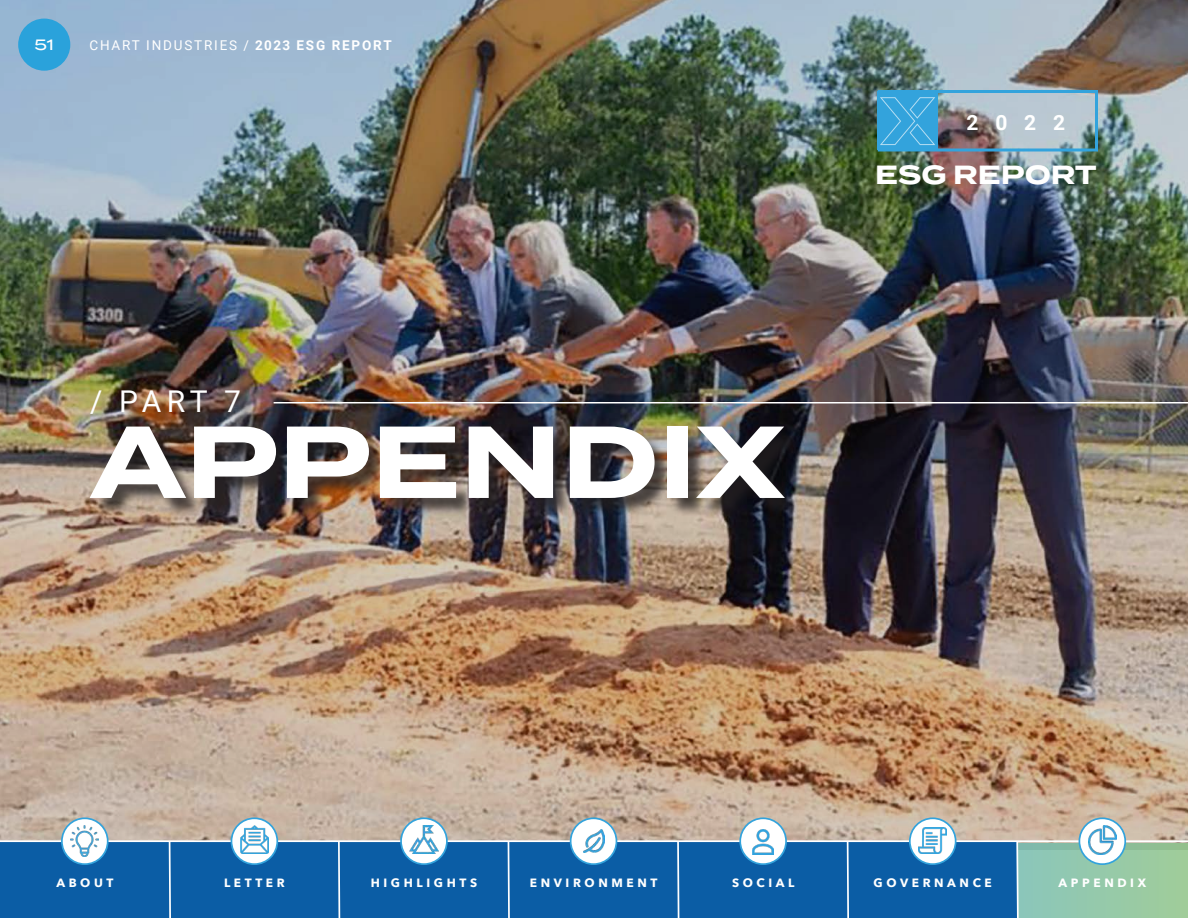
<style>
.page{position:relative;width:1188px;height:918px;background:#fff}
.page>*{position:absolute;margin:0;border:0;box-sizing:border-box;transform-origin:0 0}
.t1{font:700 102px "Termina";color:#fff}
.t2{font:30px "Roboto";color:#fff}
.t3{font:700 26.25px "Termina";color:#fff}
.t4{font:700 21px "Roboto";color:#fff}
.t5{font:500 15px "Termina";color:#fff}
.t6{font:13.5px "Roboto";letter-spacing:.135em;color:#fff}
.t7{font:700 12px "Avenir Next";letter-spacing:.3em;color:#fff}
.s1{font-weight:700}
</style>
<div class="page">
<img style="left:0;top:0;width:1188px;height:843px">
<div style="left:170px;top:841px;width:169px;height:77px;background:#0b5da5"></div>
<div style="left:0;top:842px;width:170px;height:76px;background:#0b5da5"></div>
<div style="left:339px;top:841px;width:170px;height:77px;background:#0b5da5"></div>
<div style="left:509px;top:841px;width:169px;height:77px;background:#0b5da5"></div>
<div style="left:678px;top:841px;width:170px;height:77px;background:#0b5da5"></div>
<div style="left:848px;top:841px;width:170px;height:77px;background:#0b5da5"></div>
<img style="left:1020px;top:843px;width:168px;height:75px">
<hr style="left:0;top:840px;width:1188px;height:2px;background:#fff">
<svg style="left:62px;top:818px;width:46px;height:46px"></svg>
<div style="left:61px;top:817px;width:48px;height:48px;border:2px solid #33a3dc;border-radius:50%"></div>
<div style="left:231px;top:818px;width:46px;height:46px;background:#fff;border-radius:50%"></div>
<div style="left:231px;top:817px;width:47px;height:48px;border:2px solid #33a3dc;border-radius:50%"></div>
<svg style="left:401px;top:818px;width:46px;height:46px"></svg>
<div style="left:400px;top:817px;width:48px;height:48px;border:2px solid #33a3dc;border-radius:50%"></div>
<div style="left:571px;top:818px;width:45px;height:46px;background:#fff;border-radius:50%"></div>
<div style="left:570px;top:817px;width:47px;height:48px;border:2px solid #33a3dc;border-radius:50%"></div>
<div style="left:740px;top:818px;width:46px;height:46px;background:#fff;border-radius:50%"></div>
<div style="left:739px;top:817px;width:48px;height:48px;border:2px solid #33a3dc;border-radius:50%"></div>
<svg style="left:910px;top:818px;width:46px;height:46px"></svg>
<div style="left:909px;top:817px;width:48px;height:48px;border:2px solid #33a3dc;border-radius:50%"></div>
<svg style="left:1079px;top:818px;width:46px;height:46px"></svg>
<div style="left:1079px;top:817px;width:47px;height:48px;border:2px solid #33a3dc;border-radius:50%"></div>
<img style="left:71px;top:826px;width:28px;height:31px">
<img style="left:240px;top:826px;width:29px;height:28px">
<img style="left:410px;top:826px;width:28px;height:28px">
<img style="left:583px;top:829px;width:21px;height:24px">
<img style="left:1088px;top:826px;width:29px;height:28px">
<img style="left:752px;top:829px;width:21px;height:25px">
<div style="left:878px;top:90px;width:220px;height:62px;border:3px solid #33a3dc"></div>
<div style="left:878px;top:91px;width:60px;height:59px;background:#33a3dc"></div>
<svg style="left:168px;top:840px;width:4px;height:78px"></svg>
<svg style="left:337px;top:840px;width:4px;height:78px"></svg>
<svg style="left:507px;top:839px;width:4px;height:79px"></svg>
<svg style="left:676px;top:839px;width:4px;height:79px"></svg>
<svg style="left:846px;top:839px;width:4px;height:79px"></svg>
<svg style="left:1015px;top:839px;width:5px;height:79px"></svg>
<div style="left:18px;top:19px;width:52px;height:52px;background:#2aa2db;border-radius:50%"></div>
<hr style="left:274px;top:402px;width:914px;height:2px;background:#fff">
<img style="left:919px;top:828px;width:28px;height:25px">
<svg style="left:880px;top:97px;width:55px;height:48px"></svg>
<div style="left:93px;top:394px;width:710px;height:123px;background:#231f20;opacity:.75"></div>
<p class="t5" style="left:35px;top:34px;width:21px">51</p>
<p class="t6" style="left:89px;top:36px;width:304px">CHART INDUSTRIES / <span class="s1">2023 ESG REPORT</span></p>
<p class="t2" style="left:90px;top:381px;width:152px">/ PART 7</p>
<p class="t1" style="left:90px;top:386px;width:696px">APPENDIX</p>
<p class="t4" style="left:967px;top:108px;width:100px">2022</p>
<p class="t3" style="left:875px;top:156px;width:223px">ESG REPORT</p>
<p class="t7" style="left:56px;top:872px;width:59px">ABOUT</p>
<p class="t7" style="left:224px;top:872px;width:62px">LETTER</p>
<p class="t7" style="left:371px;top:872px;width:108px">HIGHLIGHTS</p>
<p class="t7" style="left:530px;top:872px;width:129px">ENVIRONMENT</p>
<p class="t7" style="left:732px;top:872px;width:64px">SOCIAL</p>
<p class="t7" style="left:874px;top:872px;width:120px">GOVERNANCE</p>
<p class="t7" style="left:1059px;top:872px;width:89px">APPENDIX</p>
</div>
